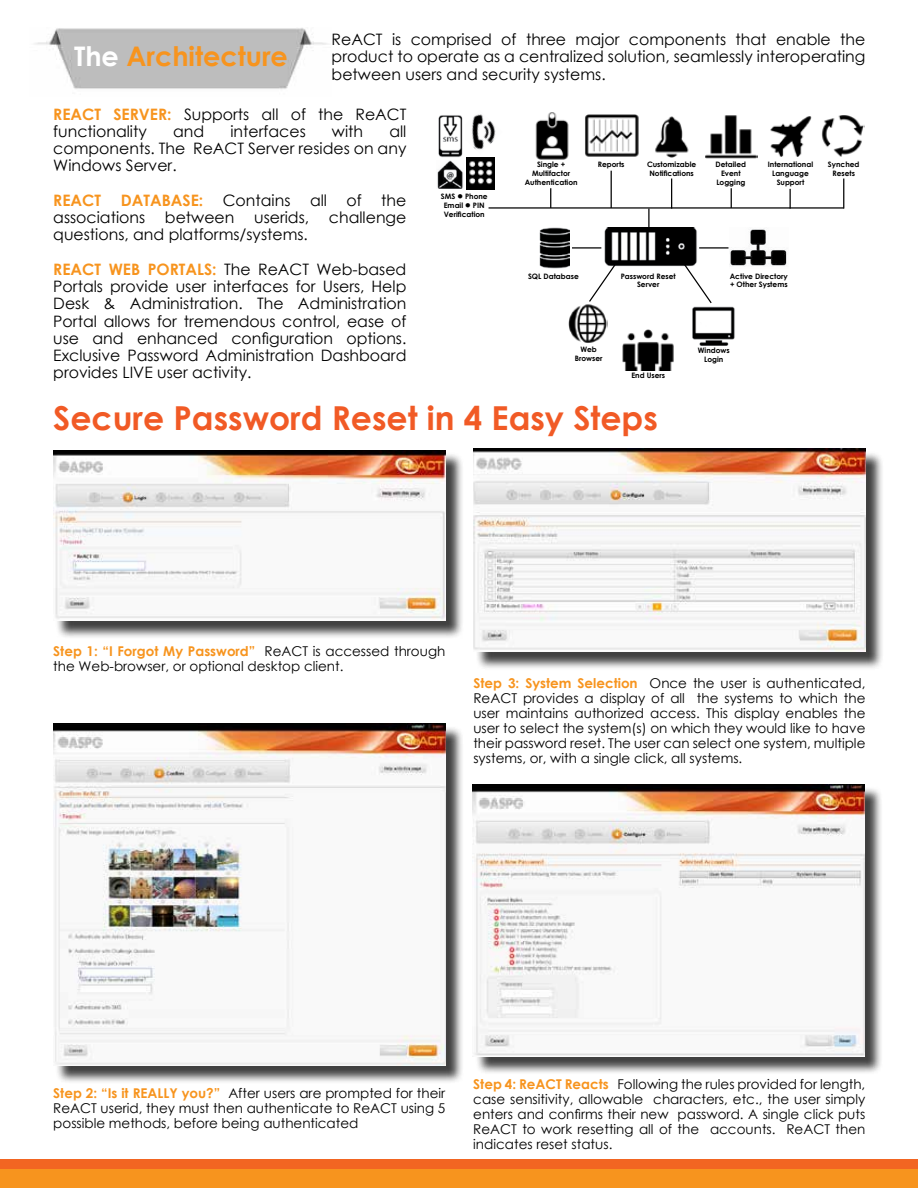
<style>
.page{position:relative;width:918px;height:1188px;background:#fff}
.page>*{position:absolute;margin:0;border:0;box-sizing:border-box;transform-origin:0 0}
.t1{font:700 33px "Century Gothic";color:#f15a25}
.t2{font:700 27px "Century Gothic";color:#f7941e}
.t3{font:15.75px/17.2px "Century Gothic";color:#000;text-align:justify}
.t4{font:13.5px/15px "Century Gothic";color:#000;text-align:justify}
.t5{font:700 7.5px/9px "Century Gothic";color:#000;text-align:center}
.s1{font-weight:700;color:#f7941e}
.s2{color:#fff}
</style>
<div class="page">
<img style="left:0;top:1160px;width:918px;height:28px">
<img style="left:35px;top:28px;width:292px;height:61px">
<div style="left:56px;top:453px;width:408px;height:186px;background:#000;opacity:.75"></div>
<img style="left:53px;top:450px;width:392px;height:171px">
<div style="left:56px;top:726px;width:408px;height:359px;background:#000;opacity:.75"></div>
<img style="left:53px;top:724px;width:392px;height:342px">
<div style="left:476px;top:451px;width:408px;height:219px;background:#000;opacity:.75"></div>
<img style="left:473px;top:449px;width:392px;height:203px">
<div style="left:475px;top:787px;width:409px;height:288px;background:#000;opacity:.75"></div>
<img style="left:473px;top:784px;width:392px;height:272px">
<img style="left:604px;top:228px;width:93px;height:39px">
<img style="left:622px;top:330px;width:52px;height:40px">
<img style="left:568px;top:304px;width:40px;height:39px">
<img style="left:692px;top:306px;width:43px;height:39px">
<img style="left:539px;top:228px;width:31px;height:40px">
<img style="left:730px;top:229px;width:57px;height:37px">
<img style="left:472px;top:114px;width:24px;height:36px">
<img style="left:535px;top:112px;width:34px;height:48px">
<img style="left:585px;top:115px;width:54px;height:42px">
<img style="left:655px;top:116px;width:34px;height:42px">
<img style="left:705px;top:115px;width:52px;height:44px">
<img style="left:770px;top:116px;width:42px;height:41px">
<img style="left:821px;top:115px;width:44px;height:42px">
<img style="left:438px;top:115px;width:25px;height:42px">
<img style="left:437px;top:161px;width:26px;height:28px">
<img style="left:467px;top:158px;width:27px;height:31px">
<hr style="left:489px;top:207px;width:355px;height:2px;background:#000">
<hr style="left:843px;top:179px;width:1px;height:30px;background:#000">
<hr style="left:671px;top:179px;width:1px;height:30px;background:#000">
<hr style="left:611px;top:171px;width:1px;height:37px;background:#000">
<svg style="left:731px;top:188px;width:1px;height:20px"></svg>
<svg style="left:790px;top:189px;width:1px;height:20px"></svg>
<svg style="left:550px;top:188px;width:1px;height:20px"></svg>
<hr style="left:572px;top:247px;width:29px;height:2px;background:#000">
<hr style="left:699px;top:247px;width:30px;height:2px;background:#000">
<svg style="left:648px;top:209px;width:2px;height:19px"></svg>
<svg style="left:682px;top:262px;width:30px;height:42px"></svg>
<svg style="left:589px;top:260px;width:30px;height:42px"></svg>
<p class="t3" style="left:332px;top:30px;width:535px">ReACT is comprised of three major components that enable the product to operate as a centralized solution, seamlessly interoperating between users and security systems.</p>
<p class="t3" style="left:53px;top:105px;width:355px"><span class="s1">REACT SERVER:</span> Supports all of the ReACT functionality</p>
<h2 class="t2" style="left:74px;top:35px;width:215px"><span class="s2">The</span> Architecture</h2>
<p class="t3" style="left:173px;top:122px;width:33px">and</p>
<p class="t3" style="left:230px;top:122px;width:77px">interfaces</p>
<p class="t3" style="left:332px;top:122px;width:33px">with</p>
<p class="t3" style="left:53px;top:122px;width:355px;text-indent:336px">all components. The ReACT Server resides on any Windows Server.</p>
<p class="t3" style="left:53px;top:191px;width:355px"><span class="s1">REACT DATABASE:</span> Contains all of the associations</p>
<p class="t5" style="left:525px;top:159px;width:54px">Single +<br>Multifactor<br>Authentication</p>
<p class="t5" style="left:598px;top:159px;width:28px">Reports</p>
<p class="t5" style="left:647px;top:159px;width:51px">Customizable<br>Notifications</p>
<p class="t5" style="left:716px;top:159px;width:32px">Detailed<br>Event<br>Logging</p>
<p class="t5" style="left:768px;top:159px;width:47px">International<br>Language<br>Support</p>
<p class="t5" style="left:828px;top:159px;width:33px">Synched<br>Resets</p>
<p class="t5" style="left:441px;top:191px;width:48px">SMS ● Phone<br>Email ● PIN<br>Verification</p>
<p class="t3" style="left:165px;top:209px;width:71px">between</p>
<p class="t3" style="left:254px;top:209px;width:57px">userids,</p>
<p class="t3" style="left:329px;top:209px;width:79px">challenge</p>
<p class="t3" style="left:53px;top:217px;width:355px;line-height:34.5px">questions, and platforms/systems.<br><span class="s1">REACT WEB PORTALS:</span> The ReACT Web-based</p>
<p class="t3" style="left:53px;top:278px;width:355px">Portals provide user interfaces for Users, Help Desk &amp; Administration. The Administration Portal allows for tremendous control, ease of use and enhanced configuration options.<br>Exclusive Password Administration Dashboard provides LIVE user activity.</p>
<p class="t5" style="left:528px;top:271px;width:52px">SQL Database</p>
<p class="t5" style="left:621px;top:271px;width:57px">Password Reset<br>Server</p>
<p class="t5" style="left:730px;top:271px;width:60px;text-align:left">Active Directory + Other Systems</p>
<p class="t5" style="left:575px;top:344px;width:29px">Web<br>Browser</p>
<p class="t5" style="left:698px;top:345px;width:33px">Windows<br>Login</p>
<p class="t5" style="left:631px;top:371px;width:35px">End Users</p>
<h1 class="t1" style="left:53px;top:392px;width:606px">Secure Password Reset in 4 Easy Steps</h1>
<p class="t4" style="left:53px;top:644px;width:394px"><span class="s1">Step 1: “I Forgot My Password”</span> ReACT is accessed through the Web-browser, or optional desktop client.</p>
<p class="t4" style="left:473px;top:676px;width:394px"><span class="s1">Step 3: System Selection</span> Once the user is authenticated, ReACT provides a display of all the systems to which the user maintains authorized access. This display enables the user to select the system(s) on which they would like to have their password reset. The user can select one system, multiple systems, or, with a single click, all systems.</p>
<p class="t4" style="left:53px;top:1086px;width:394px"><span class="s1">Step 2: “Is it REALLY you?”</span> After users are prompted for their ReACT userid, they must then authenticate to ReACT using 5 possible methods, before being authenticated</p>
<p class="t4" style="left:473px;top:1076px;width:394px"><span class="s1">Step 4: ReACT Reacts</span> Following the rules provided for length, case sensitivity, allowable characters, etc., the user simply enters and confirms their new password. A single click puts ReACT to work resetting all of the accounts. ReACT then indicates reset status.</p>
</div>
